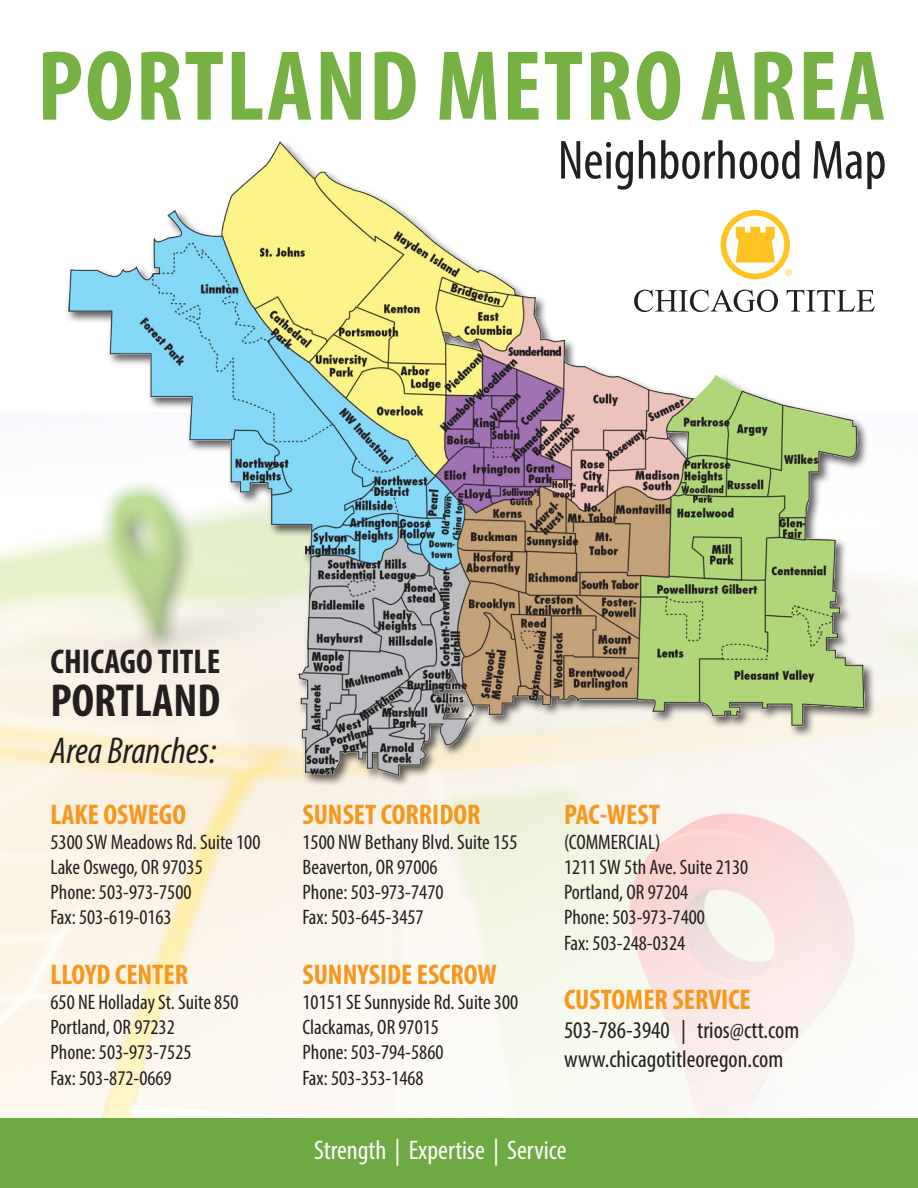
<style>
.page{position:relative;width:918px;height:1188px;background:#fff}
.page>*{position:absolute;margin:0;border:0;box-sizing:border-box;transform-origin:0 0}
.t1{font:700 condensed 100.5px "Myriad Pro";letter-spacing:.02em;color:#76b143}
.t2{font:condensed 55.5px "Myriad Pro";color:#231f20}
.t3{font:700 condensed 46.5px "Myriad Pro";color:#231f20}
.t4{font:italic condensed 37.5px "Myriad Pro";color:#231f20}
.t5{font:700 condensed 34.5px "Myriad Pro";color:#231f20}
.t6{font:700 condensed 28.5px "Myriad Pro";color:#f7971d}
.t7{font:condensed 27px "Myriad Pro";color:#fff}
.t8{font:condensed 24px "Myriad Pro";color:#231f20}
.t9{font:condensed 21px "Myriad Pro";color:#231f20}
</style>
<div class="page">
<img style="left:0;top:541px;width:918px;height:578px">
<div style="left:65px;top:139px;width:812px;height:648px;background:#231f20;opacity:.75"></div>
<img style="left:49px;top:140px;width:817px;height:640px">
<div style="left:0;top:1119px;width:918px;height:69px;background:#6fa943"></div>
<svg style="left:721px;top:210px;width:71px;height:69px"></svg>
<svg style="left:634px;top:290px;width:144px;height:22px"></svg>
<svg style="left:787px;top:290px;width:88px;height:22px"></svg>
<p class="t1" style="left:37px;top:23px;width:850px">PORTLAND METRO AREA</p>
<p class="t2" style="left:558px;top:127px;width:330px">Neighborhood Map</p>
<p class="t5" style="left:51px;top:640px;width:171px">CHICAGO TITLE</p>
<p class="t3" style="left:51px;top:672px;width:171px">PORTLAND</p>
<p class="t4" style="left:51px;top:728px;width:167px">Area Branches:</p>
<p class="t6" style="left:51px;top:796px;width:137px">LAKE OSWEGO</p>
<p class="t9" style="left:51px;top:829px;width:211px">5300 SW Meadows Rd. Suite 100</p>
<p class="t9" style="left:51px;top:854px;width:154px">Lake Oswego, OR 97035</p>
<p class="t9" style="left:51px;top:880px;width:142px">Phone: 503-973-7500</p>
<p class="t9" style="left:51px;top:905px;width:123px">Fax: 503-619-0163</p>
<p class="t6" style="left:51px;top:957px;width:139px">LLOYD CENTER</p>
<p class="t9" style="left:51px;top:989px;width:189px">650 NE Holladay St. Suite 850</p>
<p class="t9" style="left:51px;top:1015px;width:126px">Portland, OR 97232</p>
<p class="t9" style="left:51px;top:1040px;width:142px">Phone: 503-973-7525</p>
<p class="t9" style="left:51px;top:1065px;width:123px">Fax: 503-872-0669</p>
<p class="t6" style="left:303px;top:796px;width:179px">SUNSET CORRIDOR</p>
<p class="t9" style="left:303px;top:829px;width:216px">1500 NW Bethany Blvd. Suite 155</p>
<p class="t9" style="left:303px;top:854px;width:137px">Beaverton, OR 97006</p>
<p class="t9" style="left:303px;top:880px;width:142px">Phone: 503-973-7470</p>
<p class="t9" style="left:303px;top:905px;width:123px">Fax: 503-645-3457</p>
<p class="t6" style="left:303px;top:957px;width:196px">SUNNYSIDE ESCROW</p>
<p class="t9" style="left:303px;top:989px;width:217px">10151 SE Sunnyside Rd. Suite 300</p>
<p class="t9" style="left:303px;top:1015px;width:138px">Clackamas, OR 97015</p>
<p class="t9" style="left:303px;top:1040px;width:142px">Phone: 503-794-5860</p>
<p class="t9" style="left:303px;top:1065px;width:123px">Fax: 503-353-1468</p>
<p class="t6" style="left:564px;top:796px;width:97px">PAC-WEST</p>
<p class="t9" style="left:564px;top:829px;width:98px">(COMMERCIAL)</p>
<p class="t9" style="left:564px;top:854px;width:186px">1211 SW 5th Ave. Suite 2130</p>
<p class="t9" style="left:564px;top:880px;width:126px">Portland, OR 97204</p>
<p class="t9" style="left:564px;top:905px;width:142px">Phone: 503-973-7400</p>
<p class="t9" style="left:564px;top:930px;width:123px">Fax: 503-248-0324</p>
<p class="t6" style="left:564px;top:982px;width:188px">CUSTOMER SERVICE</p>
<p class="t8" style="left:564px;top:1015px;width:237px">503-786-3940 | trios@ctt.com</p>
<p class="t8" style="left:564px;top:1044px;width:221px">www.chicagotitleoregon.com</p>
<p class="t7" style="left:314px;top:1134px;width:254px">Strength | Expertise | Service</p>
</div>
